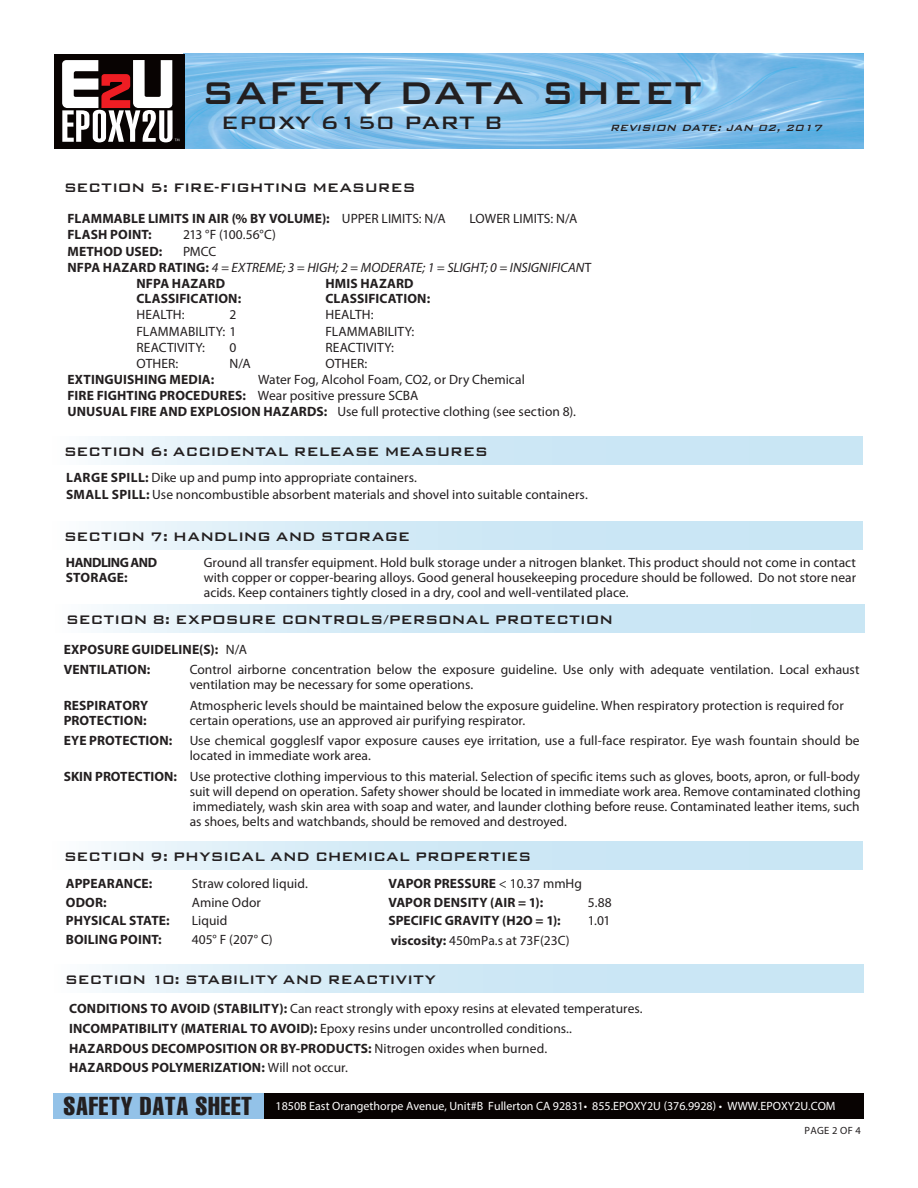
<style>
.page{position:relative;width:918px;height:1188px;background:#fff}
.page>*{position:absolute;margin:0;border:0;box-sizing:border-box;transform-origin:0 0}
.t1{font:500 42px "Bank Gothic";color:#231f20}
.t2{font:extra-condensed 25.5px "Helvetica";letter-spacing:.03em;color:#231f20}
.t3{font:500 24px "Bank Gothic BT";color:#231f20}
.t4{font:500 16.5px "Bank Gothic";letter-spacing:-.025em;color:#231f20}
.t5{font:500 16.5px "Bank Gothic";letter-spacing:-.005em;color:#231f20}
.t6{font:13.5px/15px "Myriad Pro";color:#231f20}
.t7{font:700 13.5px "Myriad Pro";letter-spacing:.01em;color:#231f20}
.t8{font:italic 13.5px "Myriad Pro";letter-spacing:.005em;color:#231f20}
.t9{font:700 13.5px/15px "Myriad Pro";letter-spacing:-.025em;color:#231f20}
.t10{font:12px "Myriad Pro";color:#fff}
.t11{font:italic 500 12px "Bank Gothic BT";color:#231f20}
.t12{font:10.5px "Myriad Pro";letter-spacing:.025em;color:#231f20}
.s1{font-weight:400}
.s2{font-weight:700;font-style:normal}
.s3{font-style:normal}
.s4{font-weight:700}
</style>
<div class="page">
<img style="left:185px;top:54px;width:679px;height:94px">
<div style="left:54px;top:54px;width:131px;height:94px;background:#080302"></div>
<svg style="left:62px;top:60px;width:117px;height:82px"></svg>
<div style="left:262px;top:1093px;width:602px;height:26px;background:#080302"></div>
<div style="left:54px;top:1093px;width:210px;height:26px;background:#93c2e8"></div>
<div style="left:53px;top:437px;width:810px;height:28px;background:linear-gradient(to right,#ecf6fb,#bfe1f2)"></div>
<div style="left:55px;top:605px;width:810px;height:28px;background:linear-gradient(to right,#ecf6fb,#bfe1f2)"></div>
<div style="left:53px;top:841px;width:810px;height:28px;background:linear-gradient(to right,#ecf6fb,#bfe1f2)"></div>
<div style="left:53px;top:521px;width:810px;height:29px;background:linear-gradient(to right,#ecf6fb,#bfe1f2)"></div>
<div style="left:54px;top:964px;width:810px;height:29px;background:linear-gradient(to right,#ecf6fb,#bfe1f2)"></div>
<h1 class="t1" style="left:201px;top:61px;width:502px">SAFETY DATA SHEET</h1>
<h3 class="t3" style="left:221px;top:110px;width:284px">EPOXY 6150 PART B</h3>
<p class="t11" style="left:610px;top:122px;width:217px">REVISION DATE: JAN 02, 2017</p>
<p class="t4" style="left:64px;top:175px;width:354px">SECTION 5: FIRE-FIGHTING MEASURES</p>
<p class="t7" style="left:68px;top:210px;width:380px">FLAMMABLE LIMITS IN AIR (% BY VOLUME): <span class="s1">UPPER LIMITS: N/A</span></p>
<p class="t6" style="left:469px;top:211px;width:109px">LOWER LIMITS: N/A</p>
<p class="t7" style="left:68px;top:226px;width:86px">FLASH POINT:</p>
<p class="t6" style="left:183px;top:227px;width:94px">213 °F (100.56°C)</p>
<p class="t7" style="left:67px;top:242px;width:96px">METHOD USED:</p>
<p class="t6" style="left:183px;top:243px;width:35px">PMCC</p>
<p class="t8" style="left:68px;top:259px;width:526px"><span class="s2">NFPA HAZARD RATING:</span> 4 = EXTREME; 3 = HIGH; 2 = MODERATE; 1 = SLIGHT; 0 = INSIGNIFICAN<span class="s3">T</span></p>
<p class="t7" style="left:136px;top:275px;width:90px">NFPA HAZARD</p>
<p class="t7" style="left:325px;top:275px;width:90px">HMIS HAZARD</p>
<p class="t7" style="left:136px;top:290px;width:106px">CLASSIFICATION:</p>
<p class="t7" style="left:325px;top:290px;width:106px">CLASSIFICATION:</p>
<p class="t6" style="left:136px;top:307px;width:50px">HEALTH:</p>
<p class="t6" style="left:230px;top:307px;width:8px">2</p>
<p class="t6" style="left:325px;top:307px;width:50px">HEALTH:</p>
<p class="t6" style="left:136px;top:323px;width:101px">FLAMMABILITY: 1</p>
<p class="t6" style="left:325px;top:323px;width:90px">FLAMMABILITY:</p>
<p class="t6" style="left:136px;top:340px;width:70px">REACTIVITY:</p>
<p class="t6" style="left:230px;top:340px;width:8px">0</p>
<p class="t6" style="left:325px;top:340px;width:70px">REACTIVITY:</p>
<p class="t6" style="left:136px;top:356px;width:43px">OTHER:</p>
<p class="t6" style="left:230px;top:356px;width:23px">N/A</p>
<p class="t6" style="left:325px;top:356px;width:43px">OTHER:</p>
<p class="t7" style="left:68px;top:371px;width:148px">EXTINGUISHING MEDIA:</p>
<p class="t6" style="left:258px;top:372px;width:268px">Water Fog, Alcohol Foam, CO2, or Dry Chemical</p>
<p class="t6" style="left:68px;top:388px;width:352px"><span class="s4">FIRE FIGHTING PROCEDURES:</span> Wear positive pressure SCBA</p>
<p class="t6" style="left:68px;top:404px;width:510px"><span class="s4">UNUSUAL FIRE AND EXPLOSION HAZARDS:</span> Use full protective clothing (see section 8).</p>
<p class="t4" style="left:64px;top:439px;width:426px">SECTION 6: ACCIDENTAL RELEASE MEASURES</p>
<p class="t6" style="left:66px;top:470px;width:352px"><span class="s4">LARGE SPILL:</span> Dike up and pump into appropriate containers.</p>
<p class="t6" style="left:66px;top:486px;width:523px"><span class="s4">SMALL SPILL:</span> Use noncombustible absorbent materials and shovel into suitable containers.</p>
<p class="t4" style="left:64px;top:524px;width:348px">SECTION 7: HANDLING AND STORAGE</p>
<p class="t9" style="left:66px;top:555px;width:93px">HANDLING AND<br>STORAGE:</p>
<p class="t6" style="left:204px;top:555px;width:654px;text-align:justify">Ground all transfer equipment. Hold bulk storage under a nitrogen blanket. This product should not come in contact with copper or copper-bearing alloys. Good general housekeeping procedure should be followed. Do not store near acids. Keep containers tightly closed in a dry, cool and well-ventilated place.</p>
<p class="t4" style="left:66px;top:607px;width:549px">SECTION 8: EXPOSURE CONTROLS/PERSONAL PROTECTION</p>
<p class="t7" style="left:64px;top:641px;width:185px">EXPOSURE GUIDELINE(S): <span class="s1">N/A</span></p>
<p class="t7" style="left:64px;top:661px;width:88px">VENTILATION:</p>
<p class="t6" style="left:190px;top:662px;width:671px">Control airborne concentration below the exposure guideline. Use only with adequate ventilation. Local exhaust ventilation may be necessary for some operations.</p>
<p class="t7" style="left:64px;top:696px;width:86px">RESPIRATORY</p>
<p class="t6" style="left:190px;top:698px;width:656px">Atmospheric levels should be maintained below the exposure guideline. When respiratory protection is required for</p>
<p class="t7" style="left:64px;top:711px;width:84px">PROTECTION:</p>
<p class="t6" style="left:190px;top:713px;width:337px">certain operations, use an approved air purifying respirator.</p>
<p class="t7" style="left:64px;top:732px;width:110px">EYE PROTECTION:</p>
<p class="t6" style="left:190px;top:733px;width:671px">Use chemical gogglesIf vapor exposure causes eye irritation, use a full-face respirator. Eye wash fountain should be located in immediate work area.</p>
<p class="t6" style="left:190px;top:768px;width:672px;text-align:justify;text-indent:-126px"><span class="s4">SKIN PROTECTION:</span> Use protective clothing impervious to this material. Selection of specific items such as gloves, boots, apron, or full-body suit will depend on operation. Safety shower should be located in immediate work area. Remove contaminated clothing immediately, wash skin area with soap and water, and launder clothing before reuse. Contaminated leather items, such as shoes, belts and watchbands, should be removed and destroyed.</p>
<p class="t4" style="left:64px;top:844px;width:469px">SECTION 9: PHYSICAL AND CHEMICAL PROPERTIES</p>
<p class="t7" style="left:66px;top:875px;width:88px">APPEARANCE:</p>
<p class="t6" style="left:192px;top:876px;width:117px">Straw colored liquid.</p>
<p class="t7" style="left:66px;top:893px;width:42px">ODOR:</p>
<p class="t6" style="left:192px;top:894px;width:71px">Amine Odor</p>
<p class="t7" style="left:66px;top:912px;width:105px">PHYSICAL STATE:</p>
<p class="t6" style="left:192px;top:913px;width:37px">Liquid</p>
<p class="t7" style="left:66px;top:930px;width:97px">BOILING POINT:</p>
<p class="t6" style="left:192px;top:931px;width:82px">405° F (207° C)</p>
<p class="t7" style="left:388px;top:875px;width:195px">VAPOR PRESSURE <span class="s1">&lt; 10.37 mmHg</span></p>
<p class="t7" style="left:388px;top:893px;width:156px">VAPOR DENSITY (AIR = 1):</p>
<p class="t6" style="left:588px;top:894px;width:25px">5.88</p>
<p class="t7" style="left:388px;top:912px;width:174px">SPECIFIC GRAVITY (H2O = 1):</p>
<p class="t6" style="left:588px;top:913px;width:24px">1.01</p>
<p class="t6" style="left:391px;top:932px;width:180px"><span class="s4">viscosity:</span> 450mPa.s at 73F(23C)</p>
<p class="t5" style="left:65px;top:967px;width:373px">SECTION 10: STABILITY AND REACTIVITY</p>
<p class="t6" style="left:69px;top:1001px;width:575px"><span class="s4">CONDITIONS TO AVOID (STABILITY):</span> Can react strongly with epoxy resins at elevated temperatures.</p>
<p class="t6" style="left:69px;top:1021px;width:504px"><span class="s4">INCOMPATIBILITY (MATERIAL TO AVOID):</span> Epoxy resins under uncontrolled conditions..</p>
<p class="t7" style="left:69px;top:1039px;width:480px">HAZARDOUS DECOMPOSITION OR BY-PRODUCTS: <span class="s1">Nitrogen oxides when burned.</span></p>
<p class="t7" style="left:69px;top:1059px;width:280px">HAZARDOUS POLYMERIZATION: <span class="s1">Will not occur.</span></p>
<h2 class="t2" style="left:64px;top:1090px;width:190px">SAFETY DATA SHEET</h2>
<p class="t10" style="left:276px;top:1098px;width:562px">1850B East Orangethorpe Avenue, Unit#B Fullerton CA 92831• 855.EPOXY2U (376.9928) • WWW.EPOXY2U.COM</p>
<p class="t12" style="left:805px;top:1124px;width:58px">PAGE 2 OF 4</p>
</div>
